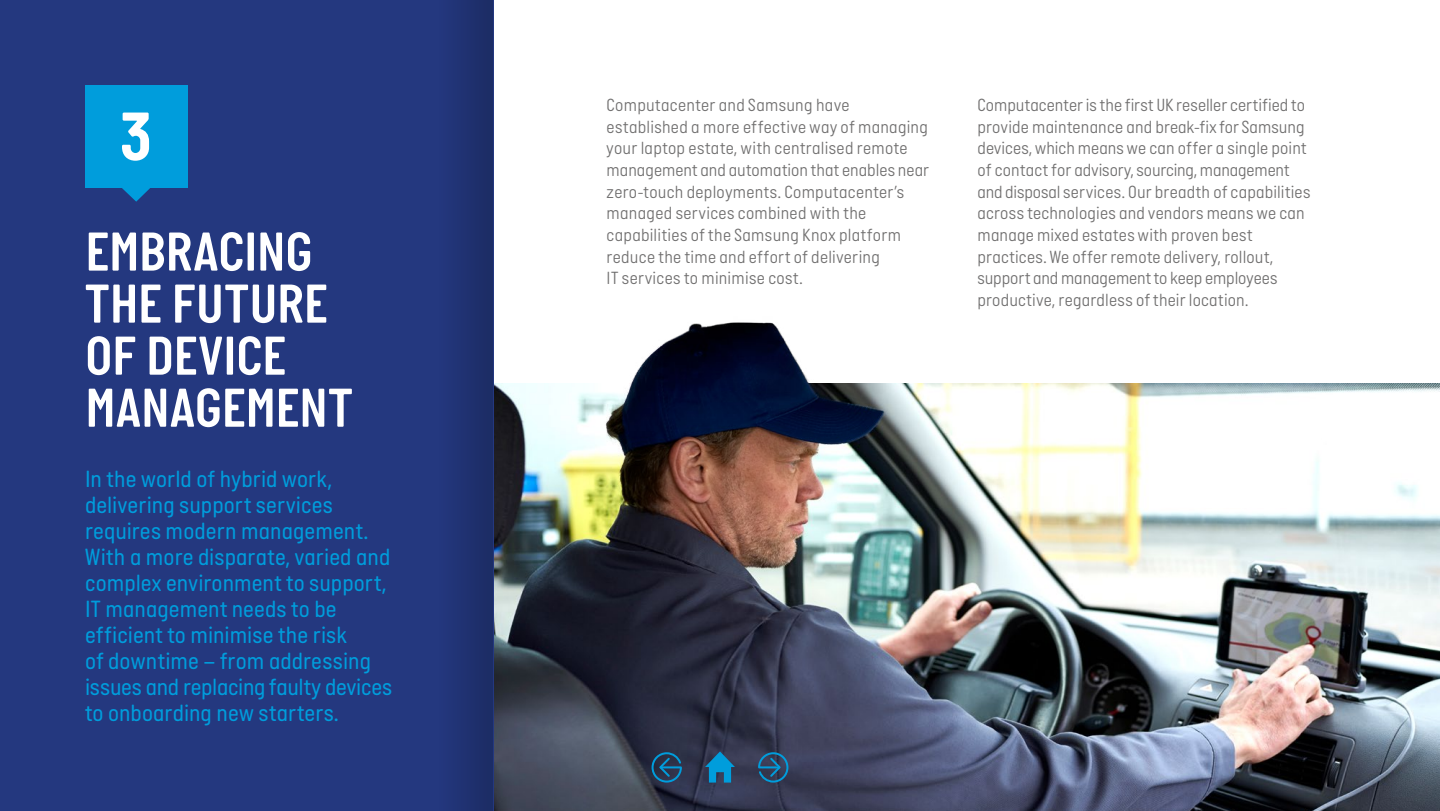
<style>
.page{position:relative;width:1440px;height:811px;background:#fff}
.page>*{position:absolute;margin:0;border:0;box-sizing:border-box;transform-origin:0 0}
.t1{font:700 70px "Italian Plate No One";color:#fff}
.t2{font:56px/52px "Italian Plate No One D Bd";letter-spacing:.005em;color:#fff}
.t3{font:24px/26px "Italian Plate No One";letter-spacing:.005em;color:#009ddc}
.t4{font:300 18px/21.6px "Italian Plate No One";letter-spacing:.015em;color:#706f6f}
</style>
<div class="page">
<img style="left:493px;top:383px;width:947px;height:428px">
<img style="left:586px;top:322px;width:361px;height:231px">
<div style="left:0;top:0;width:493px;height:811px;background:#24387f"></div>
<div style="left:421px;top:0;width:72px;height:811px;background:linear-gradient(to right,#253a84,#1c2c66)"></div>
<div style="left:85px;top:85px;width:102px;height:102px;background:#009ddc"></div>
<svg style="left:121px;top:187px;width:30px;height:15px"></svg>
<svg style="left:694px;top:745px;width:52px;height:66px;background:#2c4563"></svg>
<svg style="left:750px;top:745px;width:51px;height:66px;background:#33425d"></svg>
<svg style="left:639px;top:745px;width:51px;height:66px;background:#2b394f"></svg>
<h1 class="t1" style="left:120px;top:99px;width:34px">3</h1>
<h2 class="t2" style="left:85px;top:225px;width:269px">EMBRACING<br>THE FUTURE<br>OF DEVICE<br>MANAGEMENT</h2>
<p class="t3" style="left:85px;top:466px;width:309px">In the world of hybrid work, delivering support services requires modern management.<br>With a more disparate, varied and complex environment to support,<br>IT management needs to be efficient to minimise the risk<br>of downtime – from addressing issues and replacing faulty devices to onboarding new starters.</p>
<p class="t4" style="left:607px;top:95px;width:324px">Computacenter and Samsung have established a more effective way of managing your laptop estate, with centralised remote management and automation that enables near zero-touch deployments. Computacenter’s managed services combined with the capabilities of the Samsung Knox platform reduce the time and effort of delivering<br>IT services to minimise cost.</p>
<p class="t4" style="left:978px;top:95px;width:334px">Computacenter is the first UK reseller certified to provide maintenance and break-fix for Samsung devices, which means we can offer a single point of contact for advisory, sourcing, management and disposal services. Our breadth of capabilities across technologies and vendors means we can manage mixed estates with proven best practices. We offer remote delivery, rollout, support and management to keep employees productive, regardless of their location.</p>
</div>
